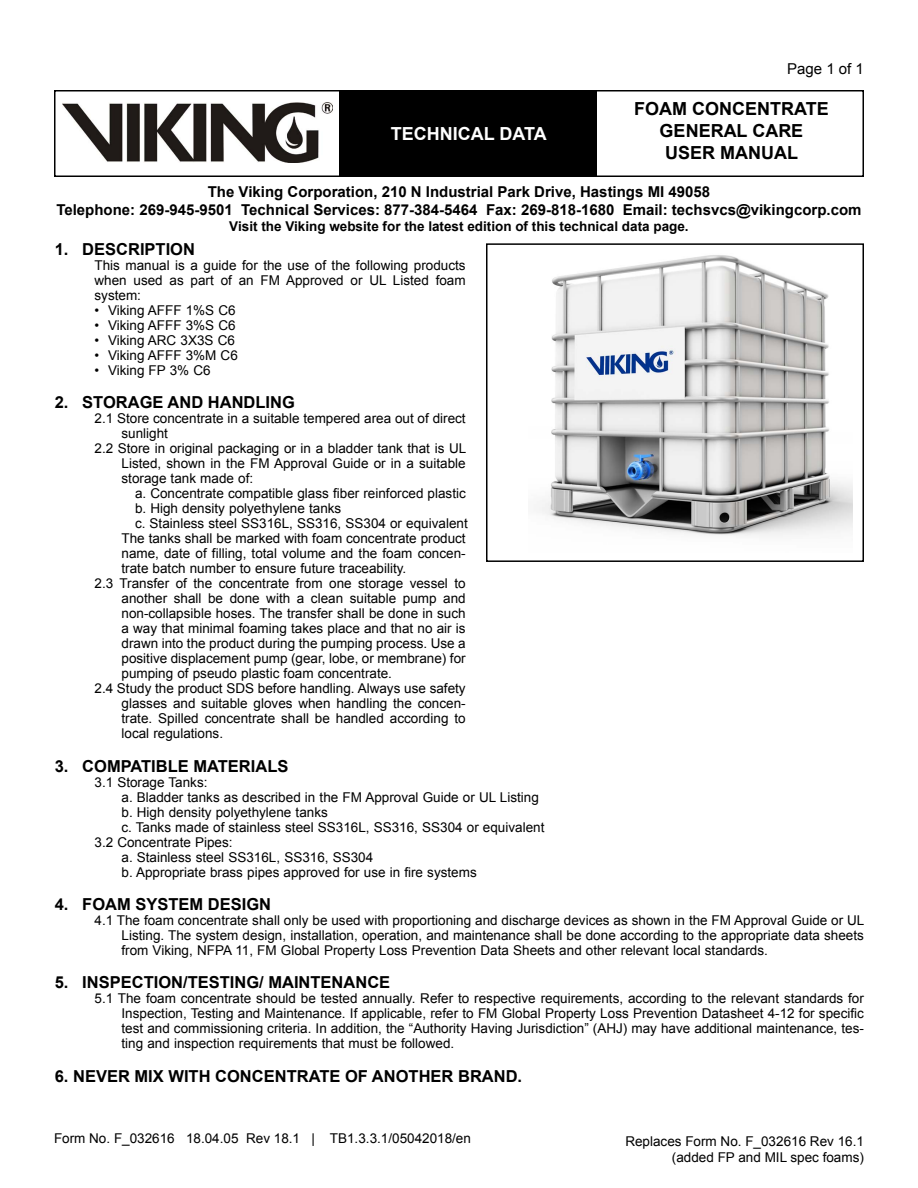
<style>
.page{position:relative;width:918px;height:1188px;background:#fff}
.page>*{position:absolute;margin:0;border:0;box-sizing:border-box;transform-origin:0 0}
.t1{font:700 18px/21.6px "Arial";color:#000;text-align:center}
.t2{font:700 18px "Arial";color:#fff}
.t3{font:700 16.5px "Arial";color:#000}
.t4{font:700 15px/18px "Arial";color:#000;text-align:center}
.t5{font:15px "Arial";color:#000}
.t6{font:13.5px/15px "Arial";color:#000;text-align:justify}
.t7{font:700 13.5px "Arial";color:#000}
</style>
<div class="page">
<div style="left:54px;top:90px;width:810px;height:87px;border:2px solid #000"></div>
<div style="left:340px;top:91px;width:257px;height:85px;background:#000"></div>
<img style="left:63px;top:102px;width:269px;height:60px">
<img style="left:539px;top:255px;width:313px;height:281px">
<div style="left:486px;top:243px;width:378px;height:319px;border:2px solid #000"></div>
<h1 class="t2" style="left:391px;top:121px;width:13px">TEC</h1>
<h1 class="t2" style="left:427px;top:121px;width:44px">HNICAL</h1>
<h1 class="t2" style="left:499px;top:121px;width:26px">DATA</h1>
<p class="t5" style="left:787px;top:59px;width:78px">Page 1 of 1</p>
<h1 class="t1" style="left:634px;top:99px;width:196px">FOAM CONCENTRATE<br>GENERAL CARE<br>USER MANUAL</h1>
<p class="t4" style="left:56px;top:183px;width:807px">THE VIKING CORPORATION, 210 N INDUSTRIAL PARK DRIVE, HASTINGS MI 49058<br>TELEPHONE: 269-945-9501 TECHNICAL SERVICES: 877-384-5464 FAX: 269-818-1680 EMAIL: TECHSVCS@VIKINGCORP.COM</p>
<p class="t7" style="left:229px;top:217px;width:461px">VISIT THE VIKING WEBSITE FOR THE LATEST EDITION OF THIS TECHNICAL DATA PAGE.</p>
<p class="t3" style="left:55px;top:238px;width:52px">1. DESCR</p>
<p class="t3" style="left:140px;top:238px;width:43px">IPTION</p>
<p class="t6" style="left:94px;top:258px;width:373px">This manual is a guide for the use of the following products when used as part of an FM Approved or UL Listed foam system:</p>
<p class="t6" style="left:94px;top:303px;width:143px">• Viking AFFF 1%S C6</p>
<p class="t6" style="left:94px;top:318px;width:143px">• Viking AFFF 3%S C6</p>
<p class="t6" style="left:94px;top:333px;width:142px">• Viking ARC 3X3S C6</p>
<p class="t6" style="left:94px;top:348px;width:145px">• Viking AFFF 3%M C6</p>
<p class="t6" style="left:94px;top:363px;width:118px">• Viking FP 3% C6</p>
<p class="t3" style="left:55px;top:392px;width:239px">2. STORAGE AND HANDLING</p>
<p class="t6" style="left:94px;top:411px;width:373px">2.1 Store concentrate in a suitable tempered area out of direct</p>
<p class="t6" style="left:122px;top:426px;width:48px">sunlight</p>
<p class="t6" style="left:94px;top:441px;width:373px">2.2 Store in original packaging or in a bladder tank that is UL</p>
<p class="t6" style="left:122px;top:456px;width:346px">Listed, shown in the FM Approval Guide or in a suitable</p>
<p class="t6" style="left:122px;top:471px;width:133px">storage tank made of:</p>
<p class="t6" style="left:135px;top:486px;width:332px">a. Concentrate compatible glass fiber reinforced plastic</p>
<p class="t6" style="left:135px;top:501px;width:208px">b. High density polyethylene tanks</p>
<p class="t6" style="left:135px;top:516px;width:334px">c. Stainless steel SS316L, SS316, SS304 or equivalent</p>
<p class="t6" style="left:122px;top:531px;width:346px">The tanks shall be marked with foam concentrate product</p>
<p class="t6" style="left:122px;top:546px;width:346px">name, date of filling, total volume and the foam concen-</p>
<p class="t6" style="left:122px;top:561px;width:286px">trate batch number to ensure future traceability.</p>
<p class="t6" style="left:94px;top:576px;width:373px">2.3 Transfer of the concentrate from one storage vessel to</p>
<p class="t6" style="left:122px;top:591px;width:346px">another shall be done with a clean suitable pump and</p>
<p class="t6" style="left:122px;top:606px;width:346px">non-collapsible hoses. The transfer shall be done in such</p>
<p class="t6" style="left:122px;top:621px;width:346px">a way that minimal foaming takes place and that no air is</p>
<p class="t6" style="left:122px;top:636px;width:346px">drawn into the product during the pumping process. Use a</p>
<p class="t6" style="left:122px;top:651px;width:346px">positive displacement pump (gear, lobe, or membrane) for</p>
<p class="t6" style="left:122px;top:666px;width:272px">pumping of pseudo plastic foam concentrate.</p>
<p class="t6" style="left:94px;top:681px;width:373px">2.4 Study the product SDS before handling. Always use safety</p>
<p class="t6" style="left:122px;top:696px;width:346px">glasses and suitable gloves when handling the concen-</p>
<p class="t6" style="left:122px;top:711px;width:346px">trate. Spilled concentrate shall be handled according to</p>
<p class="t6" style="left:122px;top:726px;width:103px">local regulations.</p>
<p class="t3" style="left:55px;top:755px;width:235px">3. COMPATIBLE MATERIALS</p>
<p class="t6" style="left:94px;top:775px;width:115px">3.1 Storage Tanks:</p>
<p class="t6" style="left:122px;top:790px;width:419px">a. Bladder tanks as described in the FM Approval Guide or UL Listing</p>
<p class="t6" style="left:122px;top:805px;width:208px">b. High density polyethylene tanks</p>
<p class="t6" style="left:122px;top:820px;width:424px">c. Tanks made of stainless steel SS316L, SS316, SS304 or equivalent</p>
<p class="t6" style="left:94px;top:835px;width:140px">3.2 Concentrate Pipes:</p>
<p class="t6" style="left:122px;top:850px;width:253px">a. Stainless steel SS316L, SS316, SS304</p>
<p class="t6" style="left:122px;top:865px;width:357px">b. Appropriate brass pipes approved for use in fire systems</p>
<p class="t3" style="left:55px;top:893px;width:218px">4. FOAM SYSTEM DESIG N</p>
<p class="t6" style="left:122px;top:913px;width:744px;text-indent:-27px">4.1 The foam concentrate shall only be used with proportioning and discharge devices as shown in the FM Approval Guide or UL Listing. The system design, installation, operation, and maintenance shall be done according to the appropriate data sheets from Viking, NFPA 11, FM Global Property Loss Prevention Data Sheets and other relevant local standards.</p>
<p class="t3" style="left:55px;top:971px;width:337px">5. INSPECTION/TESTING/ MAINTENANCE</p>
<p class="t6" style="left:122px;top:991px;width:744px;text-indent:-27px">5.1 The foam concentrate should be tested annually. Refer to respective requirements, according to the relevant standards for Inspection, Testing and Maintenance. If applicable, refer to FM Global Property Loss Prevention Datasheet 4-12 for specific test and commissioning criteria. In addition, the “Authority Having Jurisdiction” (AHJ) may have additional maintenance, tes&shy;ting and inspection requirements that must be followed.</p>
<p class="t3" style="left:55px;top:1065px;width:469px">6. NEVER MIX WITH CONCENTRATE OF ANOTHER BRAND.</p>
<p class="t6" style="left:54px;top:1131px;width:419px">Form No. F_032616 18.04.05 Rev 18.1 | TB1.3.3.1/05042018/en</p>
<p class="t6" style="left:625px;top:1133px;width:240px;line-height:16.2px;text-align:right">Replaces Form No. F_032616 Rev 16.1 (added FP and MIL spec foams)</p>
</div>
